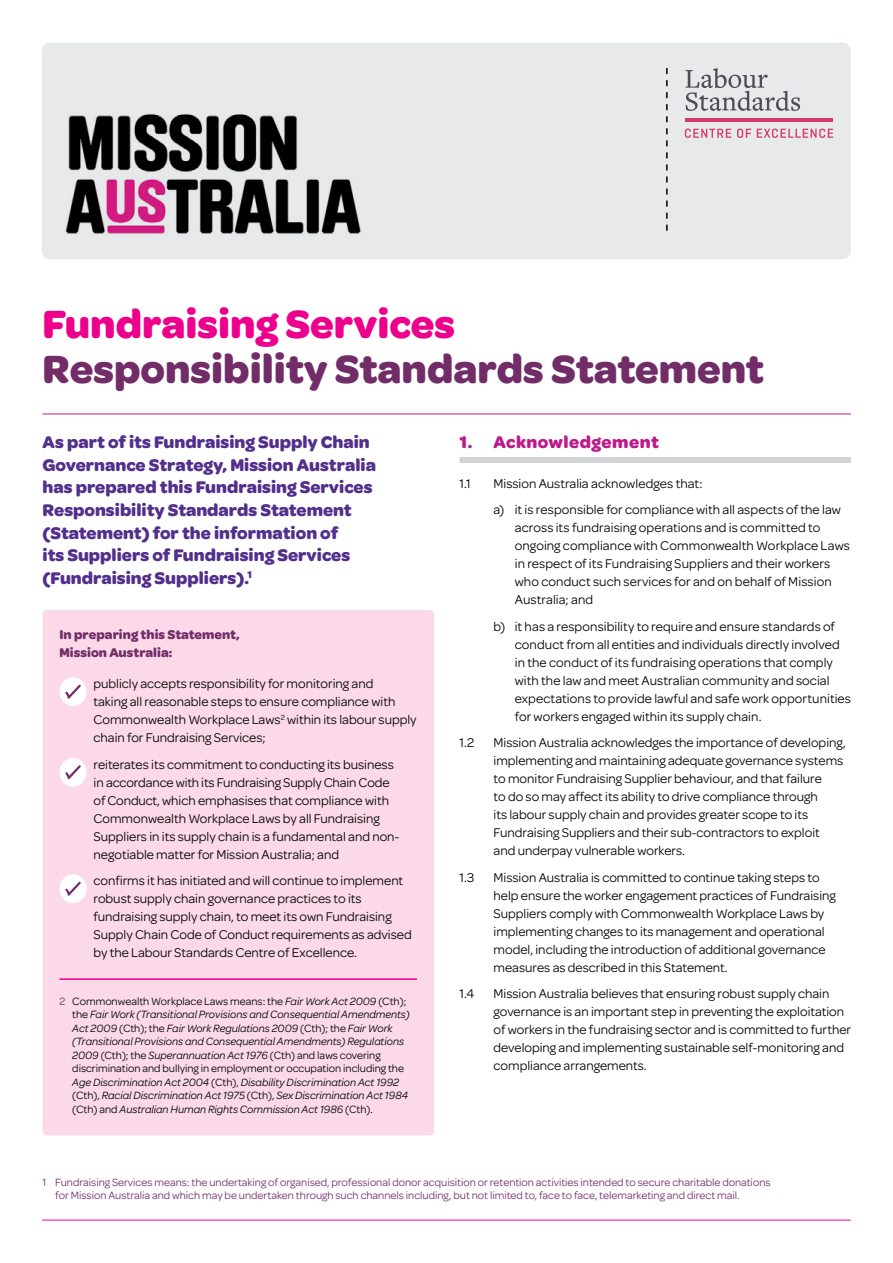
<style>
.page{position:relative;width:893px;height:1263px;background:#fff}
.page>*{position:absolute;margin:0;border:0;box-sizing:border-box;transform-origin:0 0}
.t1{font:700 42px "Omnes";color:#722d69}
.t2{font:700 42px "Omnes";color:#ec008c}
.t3{font:700 18px/22.5px "Omnes";color:#522f8c}
.t4{font:700 18px "Omnes";letter-spacing:.025em;color:#bd1a8d}
.t5{font:13.5px/18px "Omnes";color:#000}
.t6{font:700 13.5px/18px "Omnes";color:#722d69}
.t7{font:italic 11.25px/13.5px "Omnes";color:#000}
.t8{font:11.25px/13.5px "Omnes";color:#722d69}
.s1{font-style:normal;color:#722d69}
.s2{font-style:normal}
</style>
<div class="page">
<div style="left:42px;top:43px;width:809px;height:216px;background:#e8e9ea;border-radius:9px"></div>
<hr style="left:43px;top:414px;width:808px;height:1px;background:#bd1a8d">
<img style="left:65px;top:114px;width:296px;height:120px">
<svg style="left:666px;top:68px;width:2px;height:163px"></svg>
<svg style="left:685px;top:68px;width:115px;height:43px"></svg>
<svg style="left:685px;top:129px;width:46px;height:9px"></svg>
<svg style="left:737px;top:129px;width:14px;height:9px"></svg>
<svg style="left:757px;top:129px;width:76px;height:9px"></svg>
<hr style="left:686px;top:118px;width:147px;height:4px;background:#d73a69">
<div style="left:459px;top:457px;width:392px;height:6px;background:#d1d3d4"></div>
<div style="left:43px;top:610px;width:391px;height:525px;background:#fbd9e8;border-radius:4px"></div>
<hr style="left:60px;top:978px;width:357px;height:2px;background:#ec008c">
<div style="left:60px;top:677px;width:27px;height:29px;background:#fff;border-radius:50%"></div>
<svg style="left:65px;top:684px;width:16px;height:15px"></svg>
<div style="left:60px;top:758px;width:27px;height:29px;background:#fff;border-radius:50%"></div>
<svg style="left:65px;top:765px;width:16px;height:14px"></svg>
<div style="left:60px;top:874px;width:27px;height:29px;background:#fff;border-radius:50%"></div>
<svg style="left:65px;top:882px;width:16px;height:14px"></svg>
<hr style="left:43px;top:1220px;width:807px;height:1px;background:#ec008c">
<h1 class="t2" style="left:43px;top:300px;width:414px">Fundraising Services</h1>
<h1 class="t1" style="left:43px;top:345px;width:723px">Responsibility Standards Statement</h1>
<p class="t3" style="left:43px;top:431px;width:335px">As part of its Fundraising Supply Chain Governance Strategy, Mission Australia has prepared this Fundraising Services Responsibility Standards Statement (Statement) for the information of<br>its Suppliers of Fundraising Services (Fundraising Suppliers).<sup>1</sup></p>
<p class="t6" style="left:60px;top:626px;width:182px">In preparing this Statement,<br>Mission Australia:</p>
<p class="t5" style="left:94px;top:675px;width:325px">publicly accepts responsibility for monitoring and<br>taking all reasonable steps to ensure compliance with Commonwealth Workplace Laws<sup>2</sup> within its labour supply chain for Fundraising Services;</p>
<p class="t5" style="left:94px;top:755px;width:308px">reiterates its commitment to conducting its business in accordance with its Fundraising Supply Chain Code of Conduct, which emphasises that compliance with Commonwealth Workplace Laws by all Fundraising Suppliers in its supply chain is a fundamental and non&shy;negotiable matter for Mission Australia; and</p>
<p class="t5" style="left:94px;top:872px;width:320px">confirms it has initiated and will continue to implement robust supply chain governance practices to its fundraising supply chain, to meet its own Fundraising Supply Chain Code of Conduct requirements as advised by the Labour Standards Centre of Excellence.</p>
<p class="t7" style="left:72px;top:994px;width:339px;text-indent:-13px"><span class="s1">2</span> <span class="s2">Commonwealth Workplace Laws means: the</span> Fair Work Act 2009 <span class="s2">(Cth); the</span> Fair Work (Transitional Provisions and Consequential Amendments)<br>Act 2009 <span class="s2">(Cth); the</span> Fair Work Regulations 2009 <span class="s2">(Cth); the</span> Fair Work (Transitional Provisions and Consequential Amendments) Regulations 2009 <span class="s2">(Cth); the</span> Superannuation Act 1976 <span class="s2">(Cth) and laws covering discrimination and bullying in employment or occupation including the </span>Age Discrimination Act 2004 <span class="s2">(Cth),</span> Disability Discrimination Act 1992 <span class="s2">(Cth),</span> Racial Discrimination Act 1975 <span class="s2">(Cth),</span> Sex Discrimination Act 1984 <span class="s2">(Cth) and</span> Australian Human Rights Commission Act 1986 <span class="s2">(Cth).</span></p>
<h2 class="t4" style="left:459px;top:432px;width:201px">1. Acknowledgement</h2>
<p class="t5" style="left:459px;top:474px;width:13px">1.1</p>
<p class="t5" style="left:494px;top:470px;width:349px;line-height:26.5px">Mission Australia acknowledges that:<br>a) it is responsible for compliance with all aspects of the law</p>
<p class="t5" style="left:515px;top:519px;width:337px">across its fundraising operations and is committed to ongoing compliance with Commonwealth Workplace Laws in respect of its Fundraising Suppliers and their workers who conduct such services for and on behalf of Mission Australia; and</p>
<p class="t5" style="left:515px;top:617px;width:338px;text-indent:-21px">b) it has a responsibility to require and ensure standards of conduct from all entities and individuals directly involved in the conduct of its fundraising operations that comply with the law and meet Australian community and social expectations to provide lawful and safe work opportunities for workers engaged within its supply chain.</p>
<p class="t5" style="left:460px;top:734px;width:16px">1.2</p>
<p class="t5" style="left:494px;top:734px;width:354px">Mission Australia acknowledges the importance of developing, implementing and maintaining adequate governance systems to monitor Fundraising Supplier behaviour, and that failure<br>to do so may affect its ability to drive compliance through<br>its labour supply chain and provides greater scope to its Fundraising Suppliers and their sub-contractors to exploit<br>and underpay vulnerable workers.</p>
<p class="t5" style="left:460px;top:868px;width:16px">1.3</p>
<p class="t5" style="left:494px;top:868px;width:344px">Mission Australia is committed to continue taking steps to help ensure the worker engagement practices of Fundraising Suppliers comply with Commonwealth Workplace Laws by implementing changes to its management and operational model, including the introduction of additional governance measures as described in this Statement.</p>
<p class="t5" style="left:460px;top:985px;width:16px">1.4</p>
<p class="t5" style="left:494px;top:985px;width:359px">Mission Australia believes that ensuring robust supply chain governance is an important step in preventing the exploitation of workers in the fundraising sector and is committed to further developing and implementing sustainable self-monitoring and compliance arrangements.</p>
<p class="t8" style="left:55px;top:1175px;width:717px;text-indent:-13px">1 Fundraising Services means: the undertaking of organised, professional donor acquisition or retention activities intended to secure charitable donations for Mission Australia and which may be undertaken through such channels including, but not limited to, face to face, telemarketing and direct mail.</p>
</div>
